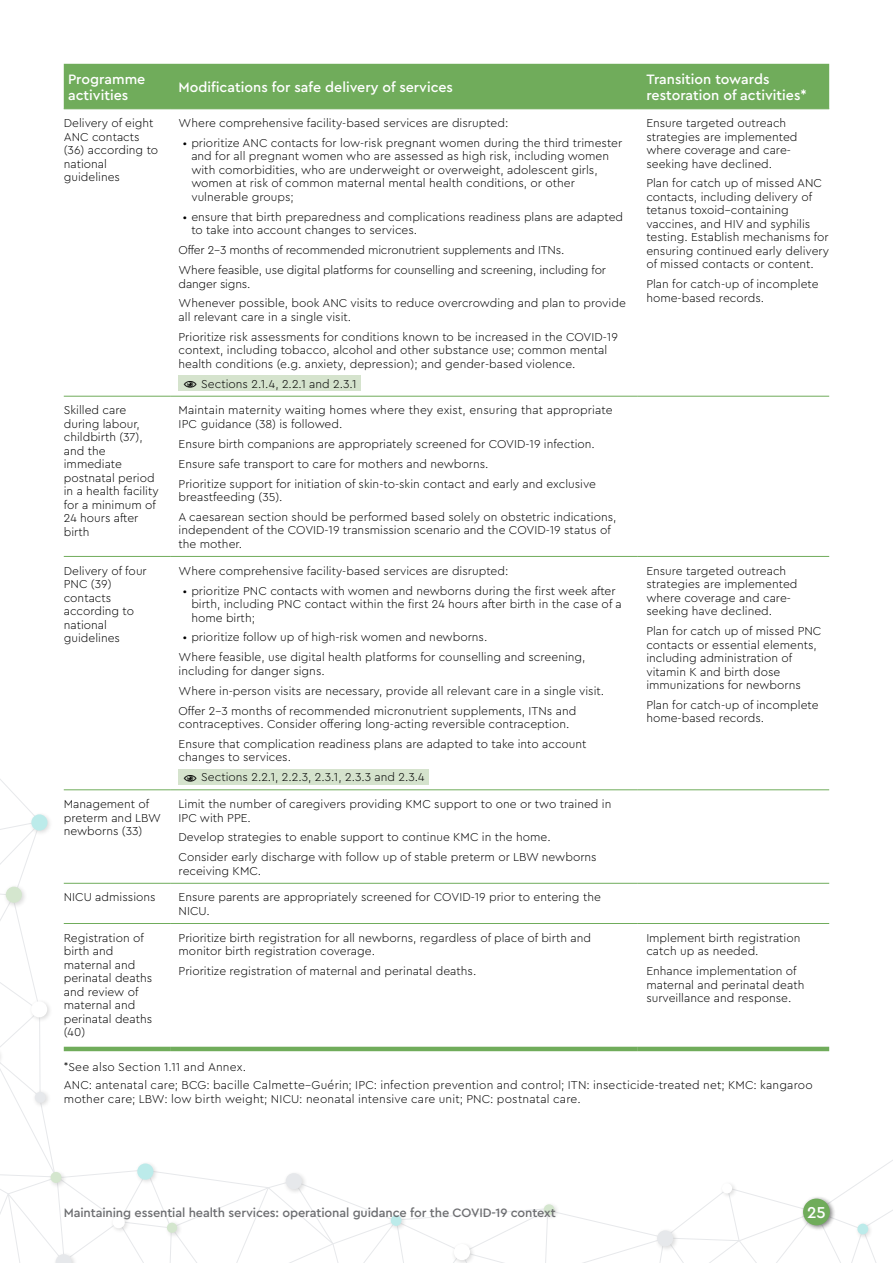
<style>
.page{position:relative;width:893px;height:1263px;background:#fff}
.page>*{position:absolute;margin:0;border:0;box-sizing:border-box;transform-origin:0 0}
.t1{font:500 16.5px "Cera Pro";color:#fff}
.t2{font:500 14.25px/16.5px "Cera Pro";color:#fff}
.t3{font:500 12.75px "Cera Pro";letter-spacing:-.01em;color:#6d6e71}
.t4{font:300 12px/13.5px "Cera Pro";color:#000}
</style>
<div class="page">
<div style="left:64px;top:64px;width:765px;height:44px;background:#70ac5b"></div>
<hr style="left:64px;top:108px;width:106px;height:1px;background:#70ac5b">
<hr style="left:170px;top:108px;width:468px;height:1px;background:#70ac5b">
<hr style="left:638px;top:108px;width:191px;height:1px;background:#70ac5b">
<hr style="left:64px;top:396px;width:106px;height:1px;background:#70ac5b">
<hr style="left:170px;top:396px;width:468px;height:1px;background:#70ac5b">
<hr style="left:638px;top:396px;width:191px;height:1px;background:#70ac5b">
<hr style="left:64px;top:556px;width:106px;height:1px;background:#70ac5b">
<hr style="left:170px;top:556px;width:468px;height:1px;background:#70ac5b">
<hr style="left:638px;top:556px;width:191px;height:1px;background:#70ac5b">
<div style="left:179px;top:376px;width:182px;height:15px;background:#d5e3cd"></div>
<svg style="left:0;top:769px;width:893px;height:494px"></svg>
<p class="t2" style="left:68px;top:70px;width:79px">Programme activities</p>
<p class="t2" style="left:179px;top:78px;width:276px">Modifications for safe delivery of services</p>
<p class="t2" style="left:646px;top:70px;width:162px">Transition towards restoration of activities*</p>
<p class="t4" style="left:64px;top:116px;width:96px">Delivery of eight<br>ANC contacts (36) according to national guidelines</p>
<p class="t4" style="left:179px;top:116px;width:331px">Where comprehensive facility-based services are disrupted:</p>
<p class="t4" style="left:646px;top:116px;width:153px">Ensure targeted outreach strategies are implemented where coverage and care&shy;seeking have declined.</p>
<p class="t4" style="left:646px;top:176px;width:184px">Plan for catch up of missed ANC contacts, including delivery of tetanus toxoid–containing vaccines, and HIV and syphilis testing. Establish mechanisms for ensuring continued early delivery of missed contacts or content.</p>
<p class="t4" style="left:646px;top:277px;width:174px">Plan for catch-up of incomplete home-based records.</p>
<p class="t4" style="left:191px;top:136px;width:432px;text-indent:-9px">• prioritize ANC contacts for low-risk pregnant women during the third trimester and for all pregnant women who are assessed as high risk, including women with comorbidities, who are underweight or overweight, adolescent girls, women at risk of common maternal mental health conditions, or other vulnerable groups;</p>
<p class="t4" style="left:191px;top:209px;width:433px;text-indent:-9px">• ensure that birth preparedness and complications readiness plans are adapted to take into account changes to services.</p>
<p class="t4" style="left:179px;top:240px;width:429px;line-height:19.8px">Offer 2–3 months of recommended micronutrient supplements and ITNs.<br>Where feasible, use digital platforms for counselling and screening, including for</p>
<p class="t4" style="left:179px;top:273px;width:449px;line-height:20px">danger signs.<br>Whenever possible, book ANC visits to reduce overcrowding and plan to provide</p>
<p class="t4" style="left:179px;top:306px;width:441px;line-height:20px">all relevant care in a single visit.<br>Prioritize risk assessments for conditions known to be increased in the COVID-19</p>
<p class="t4" style="left:179px;top:343px;width:430px">context, including tobacco, alcohol and other substance use; common mental health conditions (e.g. anxiety, depression); and gender-based violence.</p>
<p class="t4" style="left:201px;top:376px;width:157px">Sections 2.1.4, 2.2.1 and 2.3.1</p>
<p class="t4" style="left:64px;top:403px;width:97px">Skilled care during labour, childbirth (37), and the immediate postnatal period in a health facility for a minimum of<br>24 hours after birth</p>
<p class="t4" style="left:179px;top:403px;width:436px">Maintain maternity waiting homes where they exist, ensuring that appropriate<br>IPC guidance (38) is followed.</p>
<p class="t4" style="left:179px;top:433px;width:419px;line-height:20px">Ensure birth companions are appropriately screened for COVID-19 infection.<br>Ensure safe transport to care for mothers and newborns.<br>Prioritize support for initiation of skin-to-skin contact and early and exclusive</p>
<p class="t4" style="left:179px;top:487px;width:439px;line-height:19.8px">breastfeeding (35).<br>A caesarean section should be performed based solely on obstetric indications,</p>
<p class="t4" style="left:179px;top:523px;width:434px">independent of the COVID-19 transmission scenario and the COVID-19 status of the mother.</p>
<p class="t4" style="left:64px;top:563px;width:85px">Delivery of four<br>PNC (39) contacts according to national guidelines</p>
<p class="t4" style="left:179px;top:563px;width:331px">Where comprehensive facility-based services are disrupted:</p>
<p class="t4" style="left:191px;top:583px;width:432px;text-indent:-9px">• prioritize PNC contacts with women and newborns during the first week after birth, including PNC contact within the first 24 hours after birth in the case of a home birth;</p>
<p class="t4" style="left:179px;top:627px;width:408px;line-height:20px;text-indent:4px">• prioritize follow up of high-risk women and newborns.<br>Where feasible, use digital health platforms for counselling and screening,</p>
<p class="t4" style="left:179px;top:660px;width:427px;line-height:20px">including for danger signs.<br>Where in-person visits are necessary, provide all relevant care in a single visit.<br>Offer 2–3 months of recommended micronutrient supplements, ITNs and</p>
<p class="t4" style="left:179px;top:713px;width:409px;line-height:20px">contraceptives. Consider offering long-acting reversible contraception.<br>Ensure that complication readiness plans are adapted to take into account</p>
<p class="t4" style="left:201px;top:747px;width:225px;line-height:19.8px;text-indent:-23px">changes to services.<br>Sections 2.2.1, 2.2.3, 2.3.1, 2.3.3 and 2.3.4</p>
<p class="t4" style="left:64px;top:797px;width:99px">Management of preterm and LBW newborns (33)</p>
<p class="t4" style="left:179px;top:797px;width:434px">Limit the number of caregivers providing KMC support to one or two trained in<br>IPC with PPE.</p>
<p class="t4" style="left:179px;top:827px;width:420px;line-height:20px">Develop strategies to enable support to continue KMC in the home.<br>Consider early discharge with follow up of stable preterm or LBW newborns</p>
<p class="t4" style="left:179px;top:863px;width:84px">receiving KMC.</p>
<p class="t4" style="left:64px;top:890px;width:93px">NICU admissions</p>
<p class="t4" style="left:179px;top:890px;width:424px">Ensure parents are appropriately screened for COVID-19 prior to entering the<br>NICU.</p>
<p class="t4" style="left:64px;top:930px;width:90px">Registration of birth and maternal and perinatal deaths and review of maternal and perinatal deaths (40)</p>
<p class="t4" style="left:179px;top:930px;width:414px">Prioritize birth registration for all newborns, regardless of place of birth and monitor birth registration coverage.</p>
<p class="t4" style="left:179px;top:964px;width:299px">Prioritize registration of maternal and perinatal deaths.</p>
<p class="t4" style="left:646px;top:563px;width:153px">Ensure targeted outreach strategies are implemented where coverage and care&shy;seeking have declined.</p>
<p class="t4" style="left:646px;top:624px;width:177px">Plan for catch up of missed PNC contacts or essential elements, including administration of vitamin K and birth dose immunizations for newborns</p>
<p class="t4" style="left:646px;top:698px;width:174px">Plan for catch-up of incomplete home-based records.</p>
<p class="t4" style="left:646px;top:930px;width:156px">Implement birth registration catch up as needed.</p>
<p class="t4" style="left:646px;top:964px;width:160px">Enhance implementation of maternal and perinatal death surveillance and response.</p>
<p class="t4" style="left:64px;top:1058px;width:751px;line-height:17.7px">*See also Section 1.11 and Annex.<br>ANC: antenatal care; BCG: bacille Calmette–Guérin; IPC: infection prevention and control; ITN: insecticide-treated net; KMC: kangaroo</p>
<p class="t4" style="left:64px;top:1091px;width:519px">mother care; LBW: low birth weight; NICU: neonatal intensive care unit; PNC: postnatal care.</p>
<p class="t3" style="left:64px;top:1204px;width:493px">Maintaining essential health services: operational guidance for the COVID-19 context</p>
<h1 class="t1" style="left:807px;top:1201px;width:20px">25</h1>
</div>
